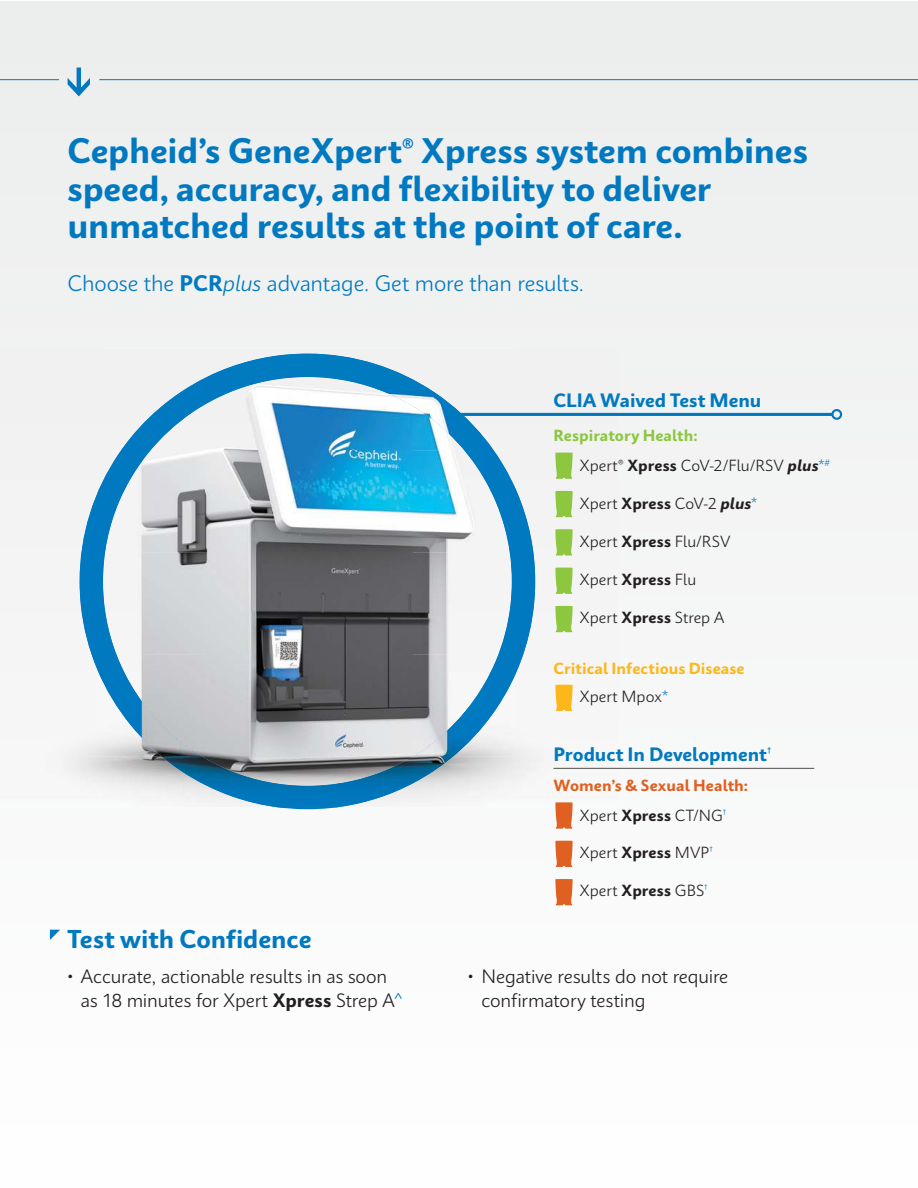
<style>
.page{position:relative;width:918px;height:1188px;background:#fff}
.page>*{position:absolute;margin:0;border:0;box-sizing:border-box;transform-origin:0 0}
.t1{font:700 33px/37.5px "Cepheid Sans Pro";letter-spacing:-.005em;color:#0079c1}
.t2{font:700 24px "Cepheid Sans Pro";letter-spacing:-.005em;color:#0079c1}
.t3{font:300 21px "Cepheid Sans Pro";letter-spacing:-.005em;color:#0079c1}
.t4{font:300 18px/24px "Cepheid Sans Pro";letter-spacing:-.01em;color:#231f20}
.t5{font:700 18px "Cepheid Sans Pro";color:#0079c1}
.t6{font:300 15px "Cepheid Sans Pro";letter-spacing:.01em;color:#231f20}
.t7{font:700 15px "Cepheid Sans Pro";letter-spacing:.005em;color:#fdb71b}
.t8{font:700 15px "Cepheid Sans Pro";letter-spacing:.005em;color:#df6020}
.t9{font:700 15px "Cepheid Sans Pro";letter-spacing:.005em;color:#8dc63f}
.s1{font-weight:700}
.s2{font-style:italic}
.s3{font-weight:700;font-style:italic}
.s4{color:#0079c1}
</style>
<div class="page">
<img style="left:0;top:348px;width:618px;height:204px">
<img style="left:0;top:552px;width:485px;height:102px">
<div style="left:535px;top:552px;width:83px;height:102px;background:#f4f4f5"></div>
<img style="left:0;top:654px;width:618px;height:153px">
<img style="left:130px;top:367px;width:102px;height:87px">
<img style="left:231px;top:354px;width:203px;height:50px">
<img style="left:434px;top:392px;width:51px;height:88px">
<img style="left:80px;top:438px;width:50px;height:287px">
<img style="left:409px;top:404px;width:25px;height:17px">
<img style="left:485px;top:438px;width:50px;height:287px">
<img style="left:130px;top:454px;width:17px;height:26px">
<img style="left:130px;top:683px;width:51px;height:88px">
<img style="left:434px;top:683px;width:51px;height:88px">
<img style="left:181px;top:742px;width:51px;height:54px">
<img style="left:383px;top:742px;width:51px;height:54px">
<img style="left:231px;top:771px;width:153px;height:36px">
<hr style="left:459px;top:413px;width:373px;height:3px;background:#0079c1">
<div style="left:831px;top:409px;width:11px;height:11px;border:2px solid #0079c1;border-radius:50%"></div>
<svg style="left:555px;top:529px;width:18px;height:27px"></svg>
<svg style="left:555px;top:879px;width:18px;height:26px"></svg>
<svg style="left:555px;top:568px;width:18px;height:26px"></svg>
<svg style="left:555px;top:606px;width:18px;height:26px"></svg>
<svg style="left:555px;top:685px;width:18px;height:26px"></svg>
<svg style="left:555px;top:491px;width:18px;height:26px"></svg>
<svg style="left:555px;top:841px;width:18px;height:26px"></svg>
<svg style="left:555px;top:453px;width:18px;height:26px"></svg>
<svg style="left:555px;top:802px;width:18px;height:27px"></svg>
<hr style="left:553px;top:768px;width:261px;height:1px;background:#4d4d4f">
<svg style="left:50px;top:930px;width:10px;height:10px"></svg>
<hr style="left:0;top:79px;width:59px;height:1px;background:#0079c1">
<hr style="left:99px;top:79px;width:819px;height:1px;background:#0079c1">
<svg style="left:68px;top:68px;width:22px;height:28px"></svg>
<h1 class="t1" style="left:67px;top:135px;width:742px">Cepheid’s GeneXpert® Xpress system combines speed, accuracy, and flexibility to deliver unmatched results at the point of care.</h1>
<h3 class="t3" style="left:67px;top:274px;width:518px">Choose the <span class="s1">PCR</span><span class="s2">plus</span> advantage. Get more than results.</h3>
<p class="t5" style="left:553px;top:393px;width:209px">CLIA Waived Test Menu</p>
<p class="t9" style="left:553px;top:430px;width:146px">Respiratory Health:</p>
<p class="t6" style="left:580px;top:460px;width:252px">Xpert® <span class="s1">Xpress</span> CoV-2/Flu/RSV <span class="s3">plus</span><span class="s4">*</span><sup>#</sup></p>
<p class="t6" style="left:580px;top:498px;width:179px">Xpert <span class="s1">Xpress</span> CoV-2 <span class="s3">plus</span><span class="s4">*</span></p>
<p class="t6" style="left:580px;top:536px;width:152px">Xpert <span class="s1">Xpress</span> Flu/RSV</p>
<p class="t6" style="left:580px;top:574px;width:118px">Xpert <span class="s1">Xpress</span> Flu</p>
<p class="t6" style="left:580px;top:612px;width:146px">Xpert <span class="s1">Xpress</span> Strep A</p>
<p class="t7" style="left:553px;top:662px;width:193px">Critical Infectious Disease</p>
<p class="t6" style="left:580px;top:690px;width:90px">Xpert Mpox<span class="s4">*</span></p>
<p class="t5" style="left:553px;top:747px;width:219px">Product In Development<sup>†</sup></p>
<p class="t8" style="left:553px;top:780px;width:196px">Women’s &amp; Sexual Health:</p>
<p class="t6" style="left:580px;top:810px;width:148px">Xpert <span class="s1">Xpress</span> CT/NG<sup>†</sup></p>
<p class="t6" style="left:580px;top:847px;width:135px">Xpert <span class="s1">Xpress</span> MVP<sup>†</sup></p>
<h2 class="t2" style="left:68px;top:929px;width:246px">Test with Confidence</h2>
<p class="t6" style="left:580px;top:884px;width:129px">Xpert <span class="s1">Xpress</span> GBS<sup>†</sup></p>
<p class="t4" style="left:81px;top:966px;width:323px;text-indent:-13px">• Accurate, actionable results in as soon as 18 minutes for Xpert <span class="s1">Xpress</span> Strep A<span class="s4">^</span></p>
<p class="t4" style="left:481px;top:966px;width:248px;text-indent:-13px">• Negative results do not require confirmatory testing</p>
</div>
